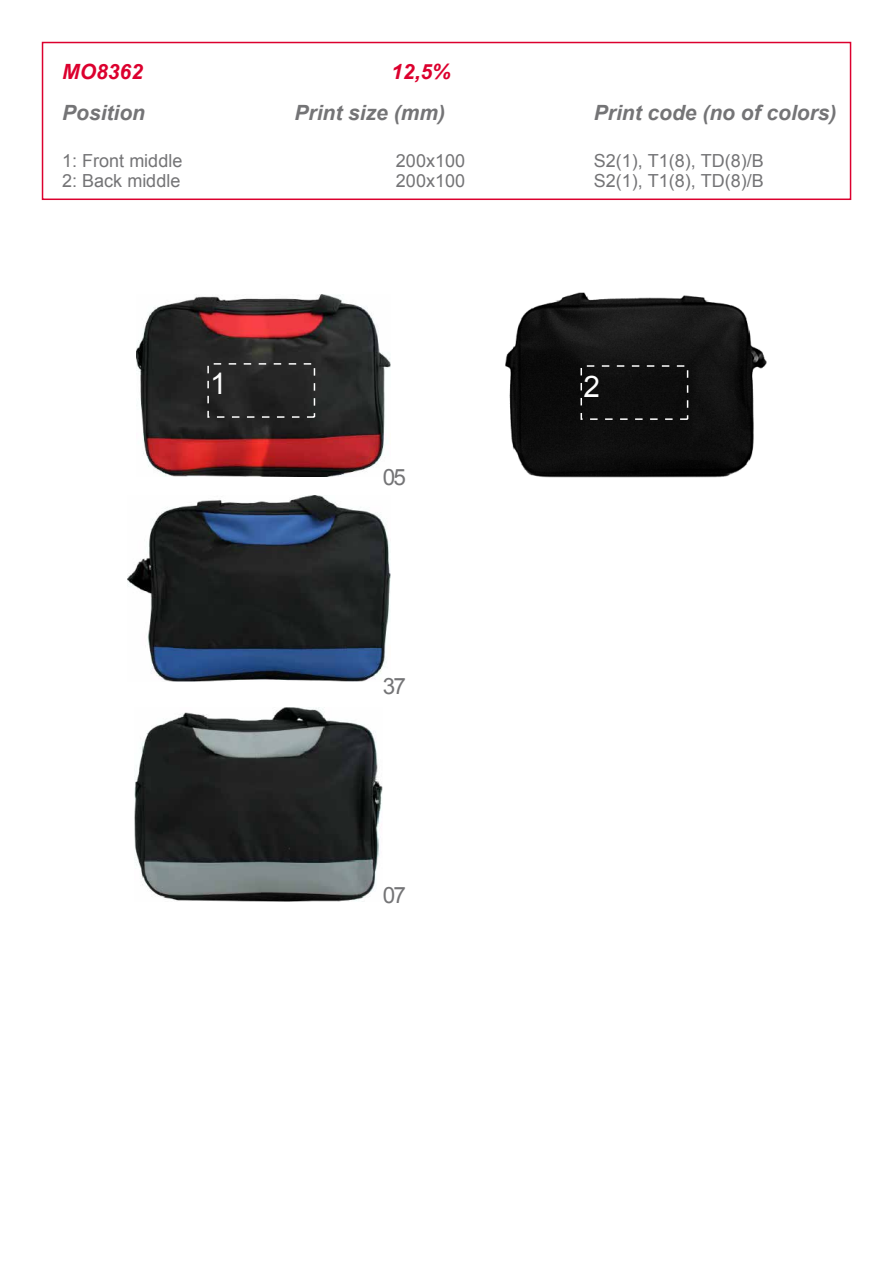
<style>
.page{position:relative;width:893px;height:1263px;background:#fff}
.page>*{position:absolute;margin:0;border:0;box-sizing:border-box;transform-origin:0 0}
.t1{font:29.7px "Arial";color:#fff}
.t2{font:22.5px "Arial";color:#747476}
.t3{font:italic 700 21px "Arial";color:#747476}
.t4{font:italic 700 21px "Arial";color:#dc002e}
.t5{font:18px "Arial";color:#747476}
</style>
<div class="page">
<img style="left:137px;top:295px;width:253px;height:182px">
<img style="left:134px;top:708px;width:249px;height:194px">
<img style="left:127px;top:495px;width:263px;height:187px">
<div style="left:42px;top:42px;width:809px;height:158px;border:2px solid #dc002e"></div>
<img style="left:505px;top:292px;width:262px;height:186px">
<div style="left:207px;top:363px;width:108px;height:55px;border:2px dashed #fff"></div>
<div style="left:580px;top:365px;width:108px;height:55px;border:2px dashed #fff"></div>
<p class="t4" style="left:62px;top:57px;width:82px">MO8362</p>
<p class="t4" style="left:391px;top:57px;width:61px">12,5%</p>
<p class="t3" style="left:62px;top:99px;width:84px">Position</p>
<p class="t3" style="left:294px;top:99px;width:152px">Print size (mm)</p>
<p class="t3" style="left:594px;top:99px;width:244px">Print code (no of colors)</p>
<p class="t5" style="left:62px;top:149px;width:122px">1: Front middle</p>
<p class="t5" style="left:396px;top:149px;width:71px">200x100</p>
<p class="t5" style="left:594px;top:149px;width:172px">S2(1), T1(8), TD(8)/B</p>
<p class="t5" style="left:62px;top:169px;width:120px">2: Back middle</p>
<p class="t5" style="left:396px;top:169px;width:71px">200x100</p>
<p class="t5" style="left:594px;top:169px;width:172px">S2(1), T1(8), TD(8)/B</p>
<h1 class="t1" style="left:210px;top:365px;width:18px">1</h1>
<h1 class="t1" style="left:583px;top:367px;width:18px">2</h1>
<p class="t2" style="left:383px;top:462px;width:25px">05</p>
<p class="t2" style="left:383px;top:672px;width:25px">37</p>
<p class="t2" style="left:383px;top:881px;width:25px">07</p>
</div>
